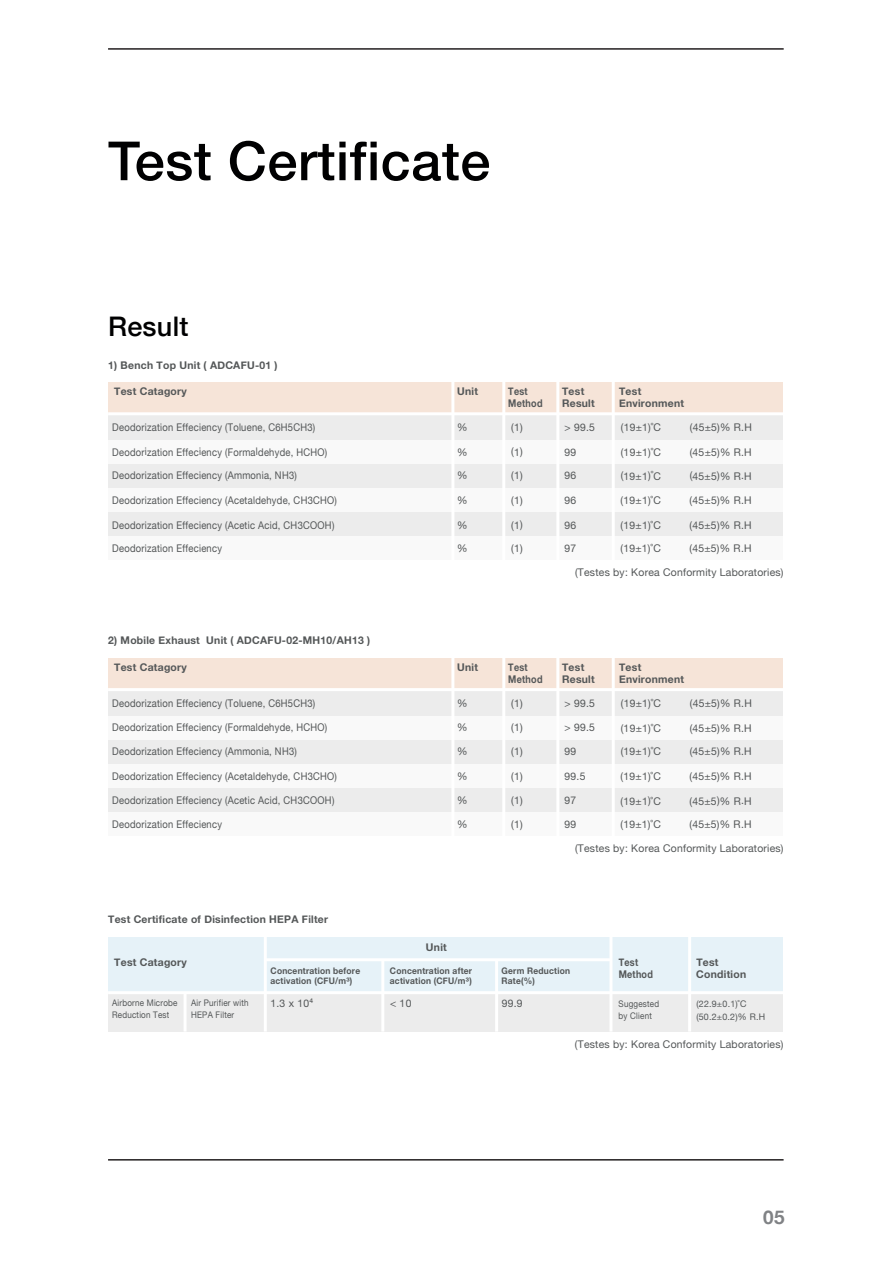
<style>
.page{position:relative;width:893px;height:1263px;background:#fff}
.page>*{position:absolute;margin:0;border:0;box-sizing:border-box;transform-origin:0 0}
.t1{font:500 54px "Helvetica Neue";letter-spacing:.01em;color:#000001}
.t2{font:500 27px "Helvetica Neue";letter-spacing:.01em;color:#000001}
.t3{font:700 18.9px "Helvetica Neue";color:#808285}
.t4{font:10.5px "Helvetica Neue";color:#545758;scale:.9 1}
.t5{font:10.5px "Helvetica Neue";color:#545758}
.t6{font:700 10.5px/12.3px "Helvetica Neue";color:#545758}
.t7{font:700 10.5px/12.1px "Helvetica Neue";color:#545758;scale:.87 1}
.t8{font:700 9px/10.4px "Helvetica Neue";color:#545758;scale:.95 1}
.t9{font:9px/12px "Helvetica Neue";color:#545758;scale:.9 1}
.t10{font:9px/13px "Helvetica Neue";color:#545758}
</style>
<div class="page">
<hr style="left:108px;top:48px;width:676px;height:2px;background:#231f20">
<hr style="left:108px;top:1159px;width:676px;height:1px;background:#231f20">
<div style="left:108px;top:382px;width:675px;height:32px;background:#f6e4d8"></div>
<div style="left:108px;top:414px;width:675px;height:26px;background:#ececec"></div>
<div style="left:108px;top:440px;width:675px;height:24px;background:#f9f9f9"></div>
<div style="left:108px;top:464px;width:675px;height:24px;background:#ececec"></div>
<div style="left:108px;top:488px;width:675px;height:24px;background:#f9f9f9"></div>
<div style="left:108px;top:512px;width:675px;height:24px;background:#ececec"></div>
<div style="left:108px;top:536px;width:675px;height:24px;background:#f9f9f9"></div>
<hr style="left:556px;top:382px;width:3px;height:183px;background:#fff">
<hr style="left:502px;top:382px;width:3px;height:183px;background:#fff">
<hr style="left:451px;top:382px;width:3px;height:183px;background:#fff">
<hr style="left:108px;top:412px;width:675px;height:3px;background:#fff">
<hr style="left:612px;top:382px;width:3px;height:183px;background:#fff">
<div style="left:108px;top:658px;width:675px;height:32px;background:#f6e4d8"></div>
<div style="left:108px;top:690px;width:675px;height:26px;background:#ececec"></div>
<div style="left:108px;top:716px;width:675px;height:24px;background:#f9f9f9"></div>
<div style="left:108px;top:740px;width:675px;height:24px;background:#ececec"></div>
<div style="left:108px;top:764px;width:675px;height:24px;background:#f9f9f9"></div>
<div style="left:108px;top:788px;width:675px;height:24px;background:#ececec"></div>
<div style="left:108px;top:812px;width:675px;height:24px;background:#f9f9f9"></div>
<hr style="left:556px;top:658px;width:3px;height:183px;background:#fff">
<hr style="left:502px;top:658px;width:3px;height:183px;background:#fff">
<hr style="left:451px;top:658px;width:3px;height:183px;background:#fff">
<hr style="left:108px;top:688px;width:675px;height:3px;background:#fff">
<hr style="left:612px;top:658px;width:3px;height:183px;background:#fff">
<div style="left:108px;top:937px;width:675px;height:56px;background:#e6f2f8"></div>
<div style="left:108px;top:993px;width:675px;height:38px;background:#ececec"></div>
<hr style="left:495px;top:960px;width:3px;height:71px;background:#fff">
<hr style="left:381px;top:960px;width:3px;height:71px;background:#fff">
<hr style="left:264px;top:935px;width:3px;height:96px;background:#fff">
<hr style="left:184px;top:993px;width:3px;height:38px;background:#fff">
<hr style="left:108px;top:991px;width:675px;height:3px;background:#fff">
<hr style="left:265px;top:958px;width:346px;height:3px;background:#fff">
<hr style="left:688px;top:935px;width:3px;height:96px;background:#fff">
<hr style="left:609px;top:935px;width:3px;height:96px;background:#fff">
<h1 class="t1" style="left:108px;top:118px;width:384px">Test Certificate</h1>
<h2 class="t2" style="left:108px;top:305px;width:82px">Result</h2>
<p class="t6" style="left:108px;top:361px;width:171px;rotate:-1deg">1) Bench Top Unit ( ADCAFU-01 )</p>
<p class="t6" style="left:114px;top:386px;width:74px;rotate:-1deg">Test Catagory</p>
<p class="t6" style="left:457px;top:386px;width:22px;rotate:-1deg">Unit</p>
<p class="t6" style="left:619px;top:386px;width:67px;rotate:-1deg">Test<br>Environment</p>
<p class="t5" style="left:564px;top:420px;width:32px;rotate:-1deg">&gt; 99.5</p>
<p class="t4" style="left:112px;top:446px;width:241px;rotate:-1deg">Deodorization Effeciency (Formaldehyde, HCHO)</p>
<p class="t4" style="left:112px;top:469px;width:207px;rotate:-1deg">Deodorization Effeciency (Ammonia, NH3)</p>
<p class="t4" style="left:112px;top:494px;width:251px;rotate:-1deg">Deodorization Effeciency (Acetaldehyde, CH3CHO)</p>
<p class="t4" style="left:112px;top:519px;width:248px;rotate:-1deg">Deodorization Effeciency (Acetic Acid, CH3COOH)</p>
<p class="t4" style="left:112px;top:542px;width:124px;rotate:-1deg">Deodorization Effeciency</p>
<p class="t7" style="left:508px;top:386px;width:41px;rotate:-1deg">Test<br>Method</p>
<p class="t6" style="left:562px;top:386px;width:34px;rotate:-1deg">Test<br>Result</p>
<p class="t4" style="left:112px;top:421px;width:227px;rotate:-1deg">Deodorization Effeciency (Toluene, C6H5CH3)</p>
<p class="t5" style="left:621px;top:420px;width:42px;rotate:-1deg">(19±1)˚C</p>
<p class="t5" style="left:690px;top:420px;width:64px;rotate:-1deg">(45±5)% R.H</p>
<p class="t5" style="left:621px;top:445px;width:42px;rotate:-1deg">(19±1)˚C</p>
<p class="t5" style="left:689px;top:445px;width:64px;rotate:-1deg">(45±5)% R.H</p>
<p class="t5" style="left:620px;top:468px;width:42px;rotate:-1deg">(19±1)˚C</p>
<p class="t5" style="left:689px;top:469px;width:64px;rotate:-1deg">(45±5)% R.H</p>
<p class="t5" style="left:620px;top:493px;width:42px;rotate:-1deg">(19±1)˚C</p>
<p class="t5" style="left:689px;top:493px;width:64px;rotate:-1deg">(45±5)% R.H</p>
<p class="t5" style="left:620px;top:518px;width:42px;rotate:-1deg">(19±1)˚C</p>
<p class="t5" style="left:689px;top:518px;width:64px;rotate:-1deg">(45±5)% R.H</p>
<p class="t5" style="left:620px;top:541px;width:42px;rotate:-1deg">(19±1)˚C</p>
<p class="t5" style="left:689px;top:541px;width:64px;rotate:-1deg">(45±5)% R.H</p>
<p class="t6" style="left:108px;top:637px;width:263px;rotate:-1deg">2) Mobile Exhaust Unit ( ADCAFU-02-MH10/AH13 )</p>
<p class="t5" style="left:575px;top:567px;width:210px;rotate:-1deg">(Testes by: Korea Conformity Laboratories)</p>
<p class="t6" style="left:114px;top:662px;width:74px;rotate:-1deg">Test Catagory</p>
<p class="t6" style="left:457px;top:662px;width:22px;rotate:-1deg">Unit</p>
<p class="t6" style="left:619px;top:662px;width:67px;rotate:-1deg">Test<br>Environment</p>
<p class="t5" style="left:564px;top:696px;width:32px;rotate:-1deg">&gt; 99.5</p>
<p class="t4" style="left:112px;top:722px;width:241px;rotate:-1deg">Deodorization Effeciency (Formaldehyde, HCHO)</p>
<p class="t5" style="left:564px;top:720px;width:32px;rotate:-1deg">&gt; 99.5</p>
<p class="t4" style="left:112px;top:745px;width:207px;rotate:-1deg">Deodorization Effeciency (Ammonia, NH3)</p>
<p class="t4" style="left:112px;top:770px;width:251px;rotate:-1deg">Deodorization Effeciency (Acetaldehyde, CH3CHO)</p>
<p class="t5" style="left:564px;top:769px;width:22px;rotate:-1deg">99.5</p>
<p class="t4" style="left:112px;top:795px;width:248px;rotate:-1deg">Deodorization Effeciency (Acetic Acid, CH3COOH)</p>
<p class="t4" style="left:112px;top:818px;width:124px;rotate:-1deg">Deodorization Effeciency</p>
<p class="t7" style="left:508px;top:662px;width:41px;rotate:-1deg">Test<br>Method</p>
<p class="t6" style="left:562px;top:662px;width:34px;rotate:-1deg">Test<br>Result</p>
<p class="t4" style="left:112px;top:697px;width:227px;rotate:-1deg">Deodorization Effeciency (Toluene, C6H5CH3)</p>
<p class="t5" style="left:621px;top:696px;width:42px;rotate:-1deg">(19±1)˚C</p>
<p class="t5" style="left:690px;top:696px;width:64px;rotate:-1deg">(45±5)% R.H</p>
<p class="t5" style="left:621px;top:721px;width:42px;rotate:-1deg">(19±1)˚C</p>
<p class="t5" style="left:689px;top:721px;width:64px;rotate:-1deg">(45±5)% R.H</p>
<p class="t5" style="left:620px;top:744px;width:42px;rotate:-1deg">(19±1)˚C</p>
<p class="t5" style="left:689px;top:744px;width:64px;rotate:-1deg">(45±5)% R.H</p>
<p class="t5" style="left:620px;top:769px;width:42px;rotate:-1deg">(19±1)˚C</p>
<p class="t5" style="left:689px;top:769px;width:64px;rotate:-1deg">(45±5)% R.H</p>
<p class="t5" style="left:620px;top:793px;width:42px;rotate:-1deg">(19±1)˚C</p>
<p class="t5" style="left:689px;top:794px;width:64px;rotate:-1deg">(45±5)% R.H</p>
<p class="t5" style="left:620px;top:817px;width:42px;rotate:-1deg">(19±1)˚C</p>
<p class="t5" style="left:689px;top:817px;width:64px;rotate:-1deg">(45±5)% R.H</p>
<p class="t6" style="left:108px;top:915px;width:222px;rotate:-1deg">Test Certificate of Disinfection HEPA Filter</p>
<p class="t6" style="left:426px;top:942px;width:22px;rotate:-1deg">Unit</p>
<p class="t5" style="left:575px;top:843px;width:210px;rotate:-1deg">(Testes by: Korea Conformity Laboratories)</p>
<p class="t6" style="left:114px;top:957px;width:74px;rotate:-1deg">Test Catagory</p>
<p class="t6" style="left:696px;top:957px;width:52px;rotate:-1deg">Test<br>Condition</p>
<p class="t5" style="left:502px;top:996px;width:22px;rotate:-1deg">99.9</p>
<p class="t9" style="left:618px;top:999px;width:47px;rotate:-1deg">Suggested by Client</p>
<p class="t8" style="left:270px;top:966px;width:96px;rotate:-1deg">Concentration before activation (CFU/m³)</p>
<p class="t8" style="left:390px;top:966px;width:88px;rotate:-1deg">Concentration after activation (CFU/m³)</p>
<p class="t8" style="left:501px;top:966px;width:74px;rotate:-1deg">Germ Reduction<br>Rate(%)</p>
<p class="t7" style="left:618px;top:957px;width:41px;rotate:-1deg">Test<br>Method</p>
<p class="t9" style="left:112px;top:998px;width:74px;rotate:-1deg">Airborne Microbe<br>Reduction Test</p>
<p class="t9" style="left:191px;top:998px;width:66px;rotate:-1deg">Air Purifier with<br>HEPA Filter</p>
<p class="t5" style="left:270px;top:996px;width:44px;rotate:-1deg">1.3 x 10⁴</p>
<p class="t10" style="left:696px;top:998px;width:70px;rotate:-1deg">(22.9±0.1)˚C (50.2±0.2)% R.H</p>
<p class="t5" style="left:575px;top:1039px;width:210px;rotate:-1deg">(Testes by: Korea Conformity Laboratories)</p>
<h3 class="t3" style="left:763px;top:1202px;width:23px">05</h3>
</div>
